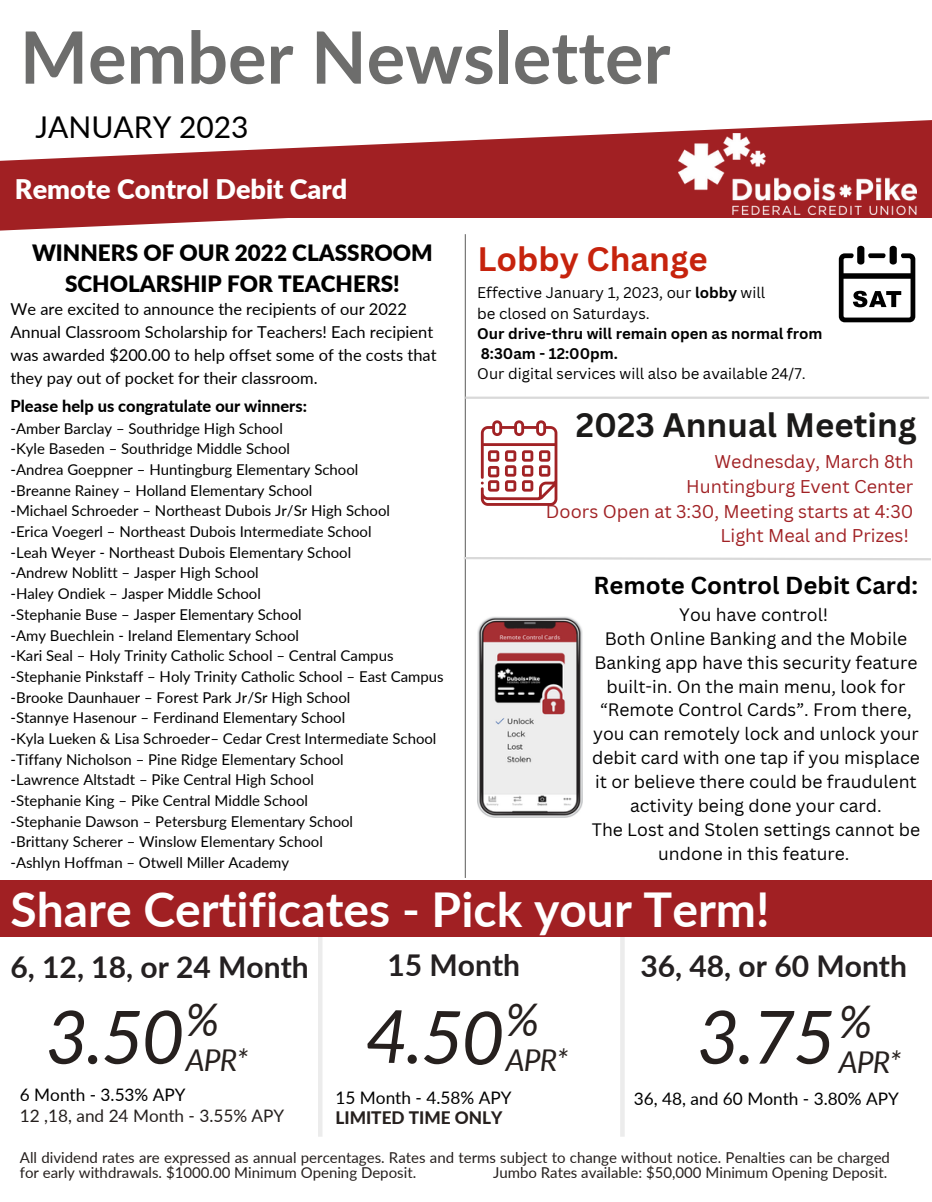
<style>
.page{position:relative;width:932px;height:1202px;background:#fff}
.page>*{position:absolute;margin:0;border:0;box-sizing:border-box;transform-origin:0 0}
.t1{font:italic 73.5px "Lato";color:#26201e}
.t2{font:700 72.15px "Lato";color:#6d6d6c}
.t3{font:700 48px "Lato";color:#fff}
.t4{font:italic 45px "Lato";color:#26201e}
.t5{font:700 33px "Canva Sans";color:#1b1a19}
.t6{font:700 33px "Canva Sans";color:#c6230d}
.t7{font:700 30px "Lato";color:#242021}
.t8{font:italic 30px "Lato";letter-spacing:-.03em;color:#26201e}
.t9{font:30px "Lato";color:#000}
.t10{font:900 27px "Lato";color:#fff}
.t11{font:700 24px "Canva Sans";color:#000}
.t12{font:900 22.5px/31.5px "Lato";color:#000;text-align:center}
.t13{font:18px/24.8px "Canva Sans";color:#a12225;text-align:right}
.t14{font:17.55px/24px "Canva Sans";color:#000;text-align:center}
.t15{font:17.25px "Lato";color:#000}
.t16{font:17.25px "Lato";color:#26201e}
.t17{font:800 17.25px "Lato";color:#26201e}
.t18{font:16.5px/23px "Lato";color:#000}
.t19{font:800 16.5px "Lato";color:#000}
.t20{font:15px/20.7px "Lato";color:#000}
.t21{font:15px/14.7px "Lato";color:#26201e}
.t22{font:15px/20.2px "Canva Sans";color:#000}
.t23{font:700 15px/20.2px "Canva Sans";color:#000}
.s1{font-weight:700}
</style>
<div class="page">
<svg style="left:0;top:120px;width:932px;height:111px"></svg>
<div style="left:10px;top:161px;width:922px;height:57px;background:#a12023"></div>
<img style="left:678px;top:133px;width:238px;height:81px">
<hr style="left:620px;top:935px;width:4px;height:201px;background:#ececec">
<hr style="left:318px;top:935px;width:4px;height:201px;background:#ececec">
<div style="left:0;top:879px;width:932px;height:57px;background:#a12023"></div>
<svg style="left:838px;top:246px;width:77px;height:76px"></svg>
<hr style="left:465px;top:234px;width:1px;height:644px;background:#6d6d6c">
<svg style="left:464px;top:556px;width:467px;height:5px"></svg>
<img style="left:477px;top:616px;width:105px;height:201px">
<hr style="left:465px;top:396px;width:464px;height:3px;background:#d9d9d9">
<svg style="left:481px;top:420px;width:76px;height:86px"></svg>
<h2 class="t2" style="left:20px;top:12px;width:652px">Member Newsletter</h2>
<h3 class="t9" style="left:36px;top:108px;width:214px">JANUARY 2023</h3>
<h3 class="t10" style="left:15px;top:172px;width:334px">Remote Control Debit Card</h3>
<h3 class="t12" style="left:32px;top:236px;width:402px">WINNERS OF OUR 2022 CLASSROOM<br>SCHOLARSHIP FOR TEACHERS!</h3>
<p class="t18" style="left:10px;top:297px;width:427px">We are excited to announce the recipients of our 2022<br>Annual Classroom Scholarship for Teachers! Each recipient was awarded $200.00 to help offset some of the costs that they pay out of pocket for their classroom.</p>
<p class="t19" style="left:10px;top:396px;width:298px">Please help us congratulate our winners:</p>
<p class="t20" style="left:10px;top:417px;width:434px">-Amber Barclay – Southridge High School<br>-Kyle Baseden – Southridge Middle School<br>-Andrea Goeppner – Huntingburg Elementary School<br>-Breanne Rainey – Holland Elementary School<br>-Michael Schroeder – Northeast Dubois Jr/Sr High School<br>-Erica Voegerl – Northeast Dubois Intermediate School<br>-Leah Weyer - Northeast Dubois Elementary School<br>-Andrew Noblitt – Jasper High School<br>-Haley Ondiek – Jasper Middle School<br>-Stephanie Buse – Jasper Elementary School<br>-Amy Buechlein - Ireland Elementary School<br>-Kari Seal – Holy Trinity Catholic School – Central Campus -Stephanie Pinkstaff – Holy Trinity Catholic School – East Campus -Brooke Daunhauer – Forest Park Jr/Sr High School<br>-Stannye Hasenour – Ferdinand Elementary School<br>-Kyla Lueken &amp; Lisa Schroeder– Cedar Crest Intermediate School -Tiffany Nicholson – Pine Ridge Elementary School<br>-Lawrence Altstadt – Pike Central High School<br>-Stephanie King – Pike Central Middle School<br>-Stephanie Dawson – Petersburg Elementary School<br>-Brittany Scherer – Winslow Elementary School<br>-Ashlyn Hoffman – Otwell Miller Academy</p>
<h3 class="t6" style="left:477px;top:236px;width:232px">Lobby Change</h3>
<p class="t22" style="left:477px;top:282px;width:289px">Effective January 1, 2023, our <span class="s1">lobby</span> will be closed on Saturdays.</p>
<p class="t23" style="left:477px;top:323px;width:347px">Our drive-thru will remain open as normal from<br>8:30am - 12:00pm.</p>
<p class="t22" style="left:477px;top:363px;width:330px">Our digital services will also be available 24/7.</p>
<h3 class="t5" style="left:575px;top:402px;width:342px">2023 Annual Meeting</h3>
<p class="t13" style="left:546px;top:449px;width:369px">Wednesday, March 8th<br>Huntingburg Event Center<br>Doors Open at 3:30, Meeting starts at 4:30<br>Light Meal and Prizes!</p>
<h3 class="t11" style="left:593px;top:568px;width:326px">Remote Control Debit Card:</h3>
<p class="t14" style="left:591px;top:602px;width:330px">You have control!<br>Both Online Banking and the Mobile Banking app have this security feature built-in. On the main menu, look for “Remote Control Cards”. From there, you can remotely lock and unlock your debit card with one tap if you misplace it or believe there could be fraudulent activity being done your card.<br>The Lost and Stolen settings cannot be undone in this feature.</p>
<h3 class="t3" style="left:10px;top:879px;width:760px">Share Certificates - Pick your Term!</h3>
<h3 class="t7" style="left:10px;top:948px;width:300px">6, 12, 18, or 24 Month</h3>
<h3 class="t7" style="left:387px;top:946px;width:134px">15 Month</h3>
<h3 class="t7" style="left:640px;top:947px;width:268px">36, 48, or 60 Month</h3>
<h1 class="t1" style="left:46px;top:991px;width:175px">3.50<sup>%</sup></h1>
<h1 class="t1" style="left:366px;top:989px;width:140px;rotate:1deg">4.50</h1>
<h3 class="t4" style="left:505px;top:991px;width:35px">%</h3>
<h1 class="t1" style="left:697px;top:991px;width:177px">3.75<sup>%</sup></h1>
<h3 class="t8" style="left:186px;top:1041px;width:64px">APR*</h3>
<h3 class="t8" style="left:505px;top:1041px;width:64px">APR*</h3>
<h3 class="t8" style="left:838px;top:1043px;width:64px">APR*</h3>
<p class="t15" style="left:20px;top:1084px;width:167px">6 Month - 3.53% APY</p>
<p class="t16" style="left:20px;top:1104px;width:266px">12 ,18, and 24 Month - 3.55% APY</p>
<p class="t15" style="left:335px;top:1086px;width:177px">15 Month - 4.58% APY</p>
<p class="t15" style="left:634px;top:1087px;width:266px">36, 48, and 60 Month - 3.80% APY</p>
<p class="t17" style="left:335px;top:1106px;width:169px">LIMITED TIME ONLY</p>
<p class="t21" style="left:20px;top:1150px;width:871px">All dividend rates are expressed as annual percentages. Rates and terms subject to change without notice. Penalties can be charged for early withdrawals. $1000.00 Minimum Opening Deposit.</p>
<p class="t21" style="left:493px;top:1164px;width:396px">Jumbo Rates available: $50,000 Minimum Opening Deposit.</p>
</div>
